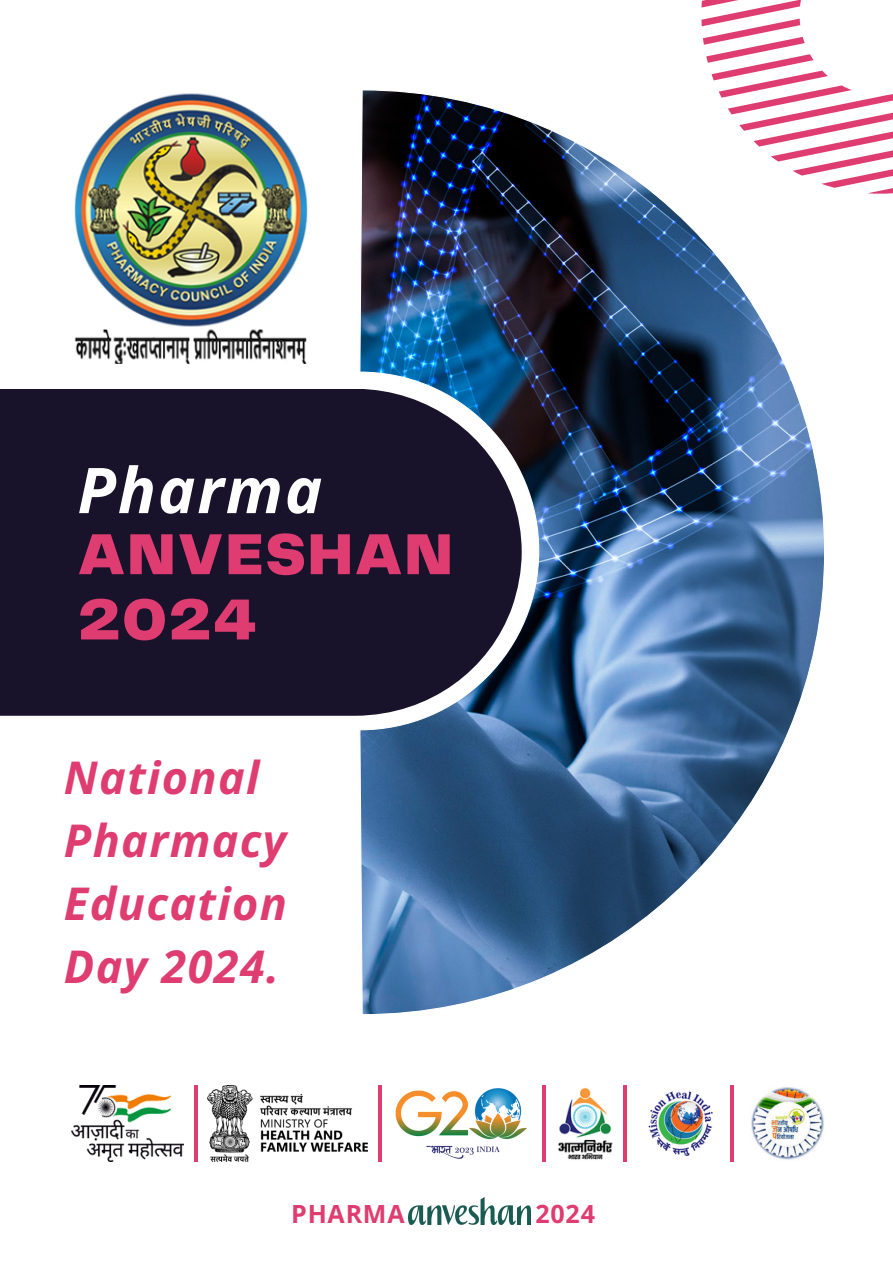
<style>
.page{position:relative;width:893px;height:1264px;background:#fff}
.page>*{position:absolute;margin:0;border:0;box-sizing:border-box;transform-origin:0 0}
.t1{font:italic 700 63.15px "Open Sans";letter-spacing:.03em;color:#fff}
.t2{font:900 60px/65.2px "Telegraf";letter-spacing:.03em;color:#df3c71}
.t3{font:italic 700 45px/63px "Open Sans";letter-spacing:.03em;color:#df3c71}
.t4{font:700 25.05px "Open Sans";letter-spacing:.03em;color:#df3c71}
</style>
<div class="page">
<img style="left:359px;top:90px;width:465px;height:924px">
<div style="left:0;top:389px;width:521px;height:326px;background:#18122b"></div>
<img style="left:74px;top:93px;width:233px;height:271px">
<img style="left:71px;top:1085px;width:112px;height:76px">
<hr style="left:195px;top:1085px;width:3px;height:77px;background:#df3c71">
<hr style="left:378px;top:1085px;width:3px;height:77px;background:#df3c71">
<hr style="left:542px;top:1085px;width:3px;height:77px;background:#df3c71">
<hr style="left:623px;top:1085px;width:3px;height:77px;background:#df3c71">
<hr style="left:730px;top:1085px;width:3px;height:77px;background:#df3c71">
<img style="left:208px;top:1085px;width:159px;height:76px">
<img style="left:395px;top:1088px;width:132px;height:71px">
<img style="left:558px;top:1088px;width:55px;height:72px">
<img style="left:648px;top:1091px;width:65px;height:65px">
<svg style="left:698px;top:0;width:194px;height:262px"></svg>
<img style="left:751px;top:1087px;width:73px;height:73px">
<img style="left:408px;top:1197px;width:122px;height:26px">
<p class="t1" style="left:77px;top:445px;width:246px">Pharma</p>
<h4 class="t2" style="left:77px;top:524px;width:377px">ANVESHAN<br>2024</h4>
<p class="t3" style="left:64px;top:745px;width:224px">National<br>Pharmacy<br>Education<br>Day 2024.</p>
<p class="t4" style="left:291px;top:1196px;width:115px">PHARMA</p>
<p class="t4" style="left:535px;top:1196px;width:61px">2024</p>
</div>
